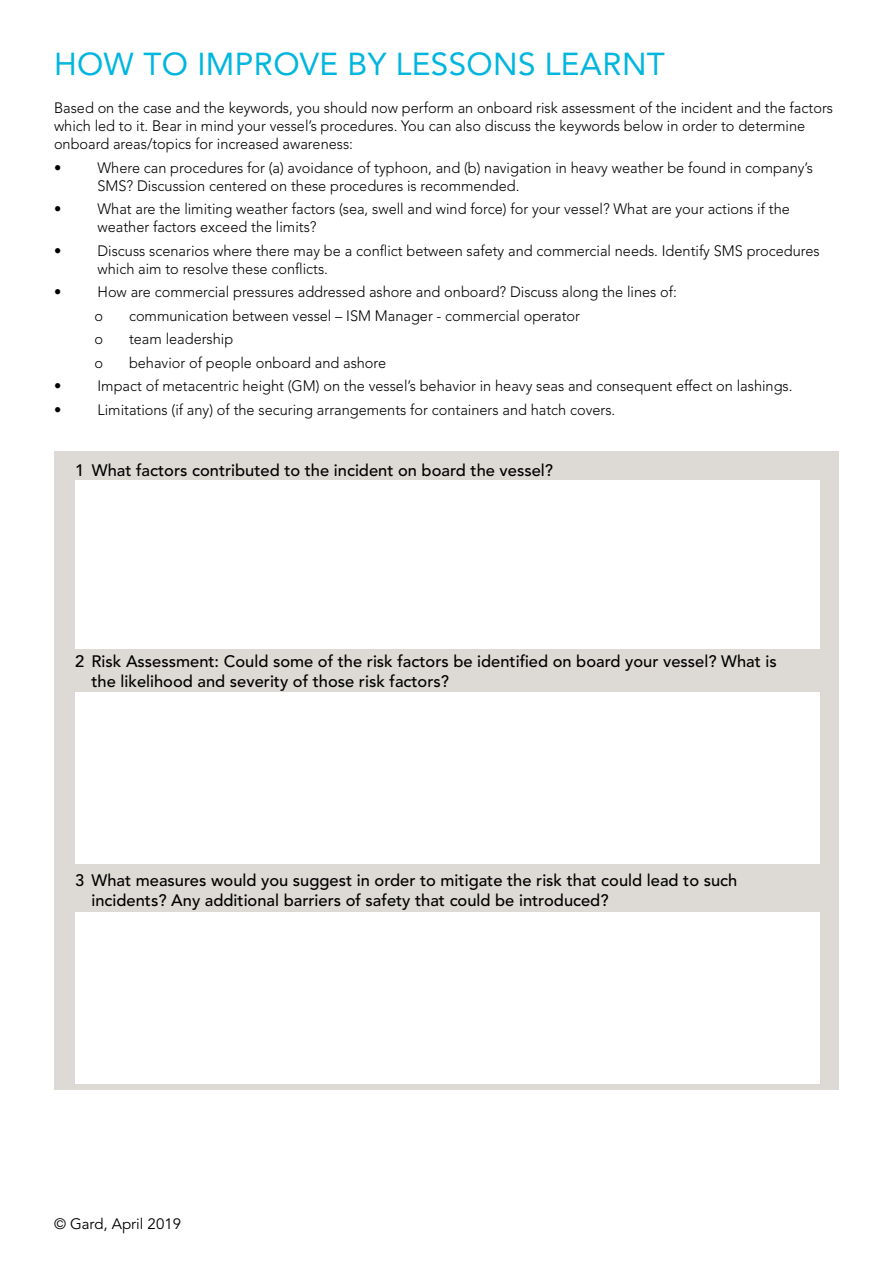
<style>
.page{position:relative;width:893px;height:1263px;background:#fff}
.page>*{position:absolute;margin:0;border:0;box-sizing:border-box;transform-origin:0 0}
.t1{font:31.5px "Avenir LT Std";letter-spacing:.01em;color:#00b6de}
.t2{font:500 16.5px/19.8px "Avenir LT Std";color:#000}
.t3{font:300 15px/18px "Avenir LT Std";color:#000}
.t4{font:15px "Avenir LT Std";color:#000}
</style>
<div class="page">
<div style="left:54px;top:452px;width:785px;height:638px;background:#dddad5"></div>
<div style="left:75px;top:480px;width:744px;height:168px;background:#fff"></div>
<div style="left:75px;top:692px;width:744px;height:172px;background:#fff"></div>
<div style="left:75px;top:912px;width:744px;height:171px;background:#fff"></div>
<h1 class="t1" style="left:54px;top:46px;width:612px">HOW TO IMPROVE BY LESSONS LEARNT</h1>
<p class="t3" style="left:54px;top:99px;width:780px">Based on the case and the keywords, you should now perform an onboard risk assessment of the incident and the factors which led to it. Bear in mind your vessel’s procedures. You can also discuss the keywords below in order to determine onboard areas/topics for increased awareness:</p>
<p class="t3" style="left:54px;top:158px;width:9px">•</p>
<p class="t3" style="left:98px;top:158px;width:717px">Where can procedures for (a) avoidance of typhoon, and (b) navigation in heavy weather be found in company’s<br>SMS? Discussion centered on these procedures is recommended.</p>
<p class="t3" style="left:54px;top:200px;width:9px">•</p>
<p class="t3" style="left:98px;top:200px;width:694px">What are the limiting weather factors (sea, swell and wind force) for your vessel? What are your actions if the weather factors exceed the limits?</p>
<p class="t3" style="left:54px;top:242px;width:9px">•</p>
<p class="t3" style="left:98px;top:242px;width:724px">Discuss scenarios where there may be a conflict between safety and commercial needs. Identify SMS procedures which aim to resolve these conflicts.</p>
<p class="t3" style="left:54px;top:283px;width:9px">•</p>
<p class="t3" style="left:95px;top:280px;width:584px;line-height:23.5px">How are commercial pressures addressed ashore and onboard? Discuss along the lines of: o</p>
<p class="t3" style="left:129px;top:307px;width:453px">communication between vessel – ISM Manager - commercial operator</p>
<p class="t3" style="left:95px;top:330px;width:10px">o</p>
<p class="t3" style="left:129px;top:330px;width:106px">team leadership</p>
<p class="t3" style="left:95px;top:354px;width:10px">o</p>
<p class="t3" style="left:129px;top:354px;width:259px">behavior of people onboard and ashore</p>
<p class="t3" style="left:54px;top:377px;width:9px">•</p>
<p class="t3" style="left:98px;top:377px;width:697px">Impact of metacentric height (GM) on the vessel’s behavior in heavy seas and consequent effect on lashings.</p>
<p class="t3" style="left:54px;top:401px;width:9px">•</p>
<p class="t3" style="left:98px;top:401px;width:519px">Limitations (if any) of the securing arrangements for containers and hatch covers.</p>
<p class="t2" style="left:75px;top:461px;width:11px">1</p>
<p class="t2" style="left:92px;top:461px;width:463px">What factors contributed to the incident on board the vessel?</p>
<p class="t2" style="left:92px;top:652px;width:687px;text-indent:-16px">2 Risk Assessment: Could some of the risk factors be identified on board your vessel? What is the likelihood and severity of those risk factors?</p>
<p class="t2" style="left:92px;top:871px;width:647px;text-indent:-16px">3 What measures would you suggest in order to mitigate the risk that could lead to such incidents? Any additional barriers of safety that could be introduced?</p>
<p class="t4" style="left:54px;top:1215px;width:129px">© Gard, April 2019</p>
</div>
